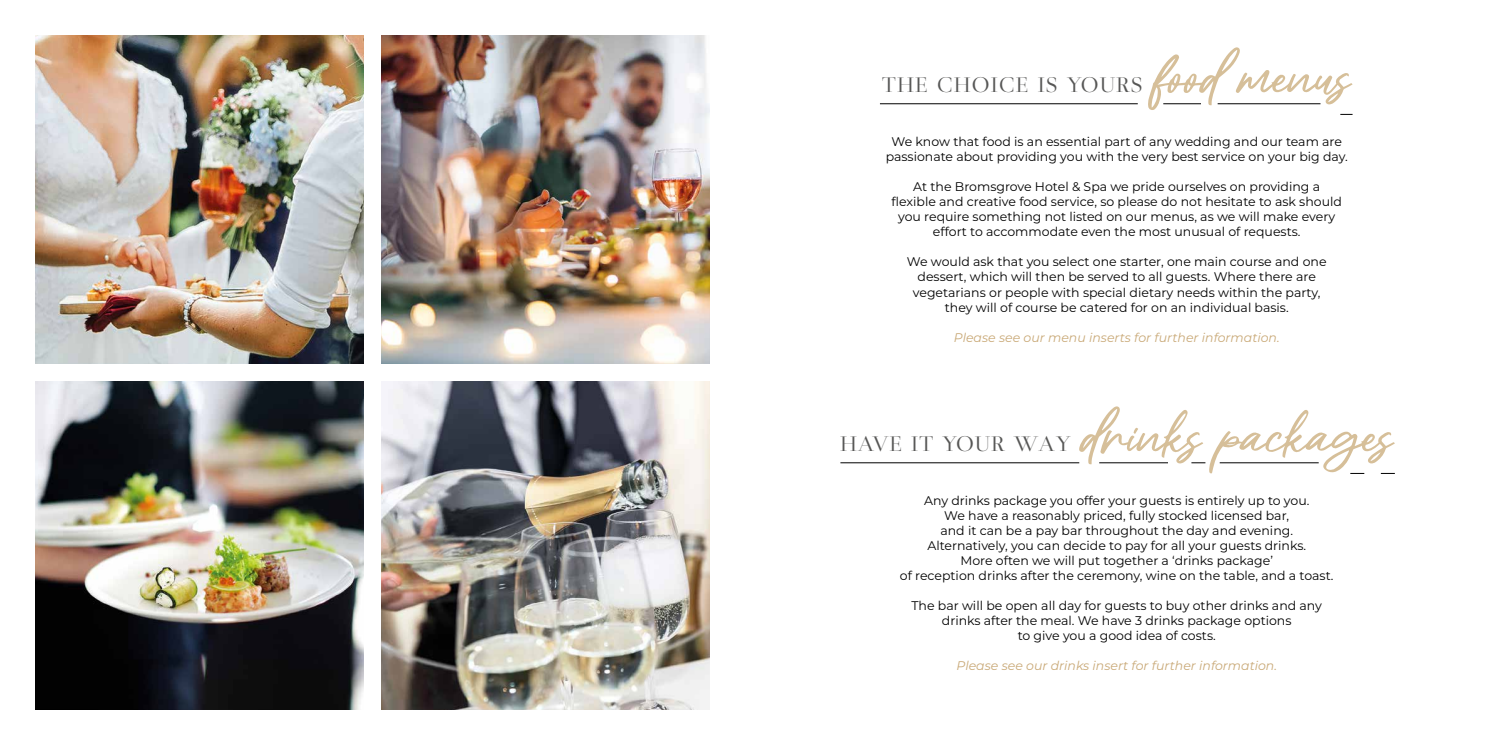
<style>
.page{position:relative;width:1489px;height:745px;background:#fff}
.page>*{position:absolute;margin:0;border:0;box-sizing:border-box;transform-origin:0 0}
.t1{font:72.5px "Maytra";color:#d6bf99}
.t2{font:22.5px "Medio";letter-spacing:.05em;color:#575756}
.t3{font:12.5px/15px "Montserrat";color:#000;text-align:center}
.t4{font:italic 12.5px "Montserrat";color:#c9a977}
</style>
<div class="page">
<hr style="left:879px;top:103px;width:258px;height:1px;background:#000">
<img style="left:35px;top:35px;width:328px;height:328px">
<img style="left:381px;top:35px;width:328px;height:328px">
<img style="left:35px;top:381px;width:328px;height:328px">
<img style="left:381px;top:381px;width:328px;height:328px">
<hr style="left:1163px;top:103px;width:37px;height:1px;background:#000">
<hr style="left:1217px;top:103px;width:103px;height:1px;background:#000">
<hr style="left:840px;top:462px;width:239px;height:1px;background:#000">
<hr style="left:1099px;top:462px;width:68px;height:1px;background:#000">
<hr style="left:1219px;top:462px;width:99px;height:1px;background:#000">
<svg style="left:1340px;top:114px;width:12px;height:1px"></svg>
<svg style="left:1191px;top:462px;width:14px;height:1px"></svg>
<svg style="left:1350px;top:473px;width:14px;height:1px"></svg>
<svg style="left:1380px;top:473px;width:14px;height:1px"></svg>
<h1 class="t1" style="left:1153px;top:41px;width:199px">food menus</h1>
<p class="t3" style="left:885px;top:134px;width:463px">We know that food is an essential part of any wedding and our team are passionate about providing you with the very best service on your big day.</p>
<p class="t3" style="left:891px;top:179px;width:452px">At the Bromsgrove Hotel &amp; Spa we pride ourselves on providing a flexible and creative food service, so please do not hesitate to ask should you require something not listed on our menus, as we will make every effort to accommodate even the most unusual of requests.</p>
<p class="t3" style="left:906px;top:254px;width:421px">We would ask that you select one starter, one main course and one dessert, which will then be served to all guests. Where there are vegetarians or people with special dietary needs within the party, they will of course be catered for on an individual basis.</p>
<p class="t4" style="left:953px;top:328px;width:327px">Please see our menu inserts for further information.</p>
<h2 class="t2" style="left:882px;top:75px;width:262px">THE CHOICE IS YOURS</h2>
<h1 class="t1" style="left:1081px;top:400px;width:313px">drinks packages</h1>
<p class="t3" style="left:899px;top:492px;width:435px">Any drinks package you offer your guests is entirely up to you.<br>We have a reasonably priced, fully stocked licensed bar,<br>and it can be a pay bar throughout the day and evening.<br>Alternatively, you can decide to pay for all your guests drinks.<br>More often we will put together a ‘drinks package’<br>of reception drinks after the ceremony, wine on the table, and a toast.</p>
<p class="t3" style="left:911px;top:597px;width:412px">The bar will be open all day for guests to buy other drinks and any drinks after the meal. We have 3 drinks package options<br>to give you a good idea of costs.</p>
<p class="t4" style="left:956px;top:656px;width:322px">Please see our drinks insert for further information.</p>
<h2 class="t2" style="left:840px;top:434px;width:232px">HAVE IT YOUR WAY</h2>
</div>
